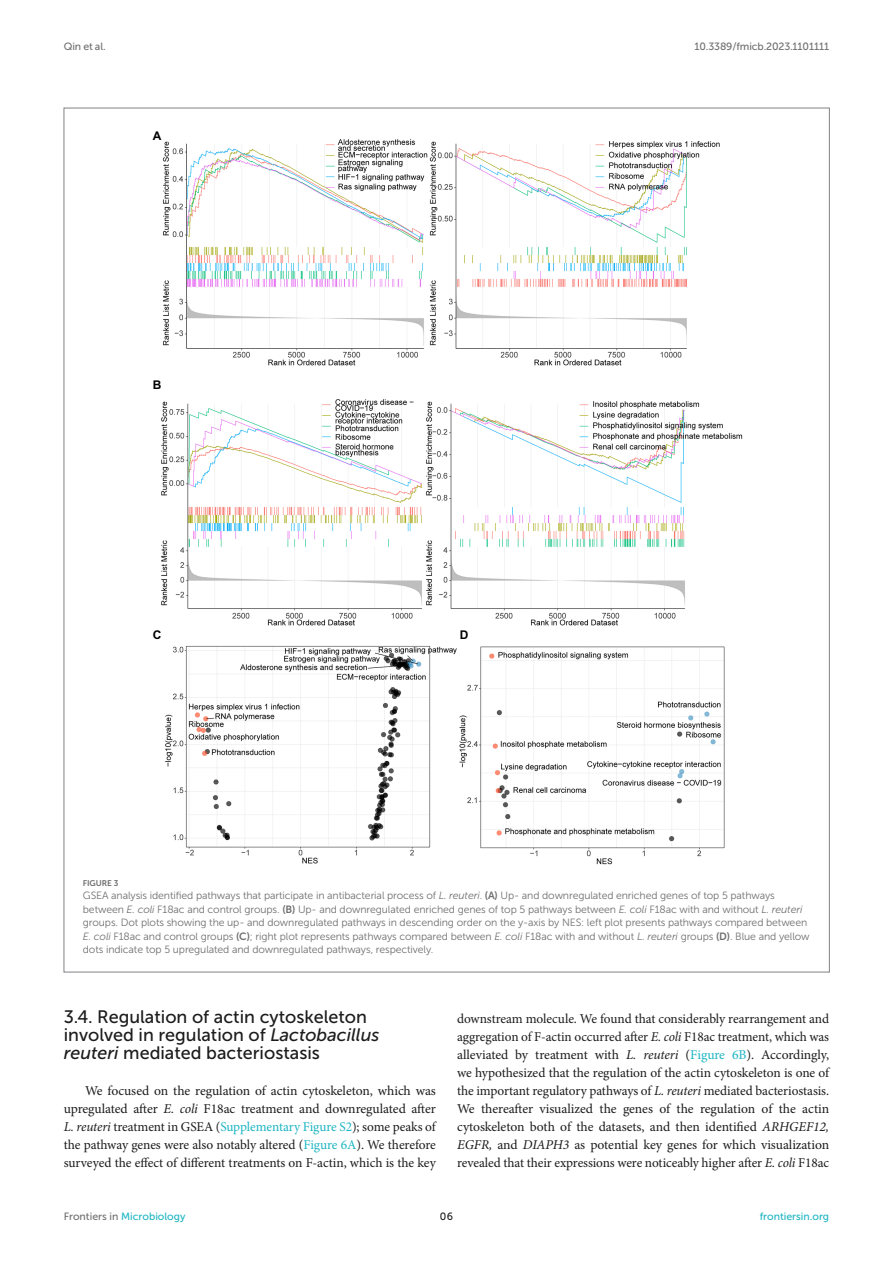
<style>
.page{position:relative;width:893px;height:1263px;background:#fff}
.page>*{position:absolute;margin:0;border:0;box-sizing:border-box;transform-origin:0 0}
.HEAD_2{font:18px/18px "Museo Sans 500";color:#1b1c1b}
.TEXT_FLUSH{font:13.5px/18px "Minion Pro";letter-spacing:-.005em;color:#1b1c1b;text-align:justify}
.t1{font:700 12px "Arial";color:#000}
.FIG_LEG{font:10.5px/13.5px "Museo Sans 300";letter-spacing:-.01em;color:#706f70}
.t2{font:10.5px "Museo Sans 500";color:#1db5c3}
.t3{font:10.5px "Museo Sans 500";letter-spacing:-.015em;color:#706f70}
.t4{font:10.5px "Museo Sans 500";color:#1b1c1b}
.FIG_HD{font:8.25px "Museo Sans 700";letter-spacing:-.01em;color:#706f70}
.s1{font-style:italic}
.s2{font-family:"Museo Sans 700"}
.s3{color:#1db5c3}
.s4{color:#706f70}
</style>
<div class="page">
<img style="left:161px;top:139px;width:582px;height:726px">
<p class="t3" style="left:64px;top:41px;width:43px">Qin et al.</p>
<p class="t3" style="left:695px;top:41px;width:136px">10.3389/fmicb.2023.1101111</p>
<p class="t1" style="left:153px;top:127px;width:10px">A</p>
<p class="t1" style="left:153px;top:377px;width:10px">B</p>
<p class="t1" style="left:153px;top:627px;width:10px">C</p>
<p class="t1" style="left:460px;top:627px;width:10px">D</p>
<p class="FIG_HD" style="left:83px;top:878px;width:37px">FIGURE 3</p>
<p class="FIG_LEG" style="left:83px;top:889px;width:728px">GSEA analysis identified pathways that participate in antibacterial process of <span class="s1">L. reuteri</span>. <span class="s2">(A)</span> Up- and downregulated enriched genes of top 5 pathways between <span class="s1">E. coli</span> F18ac and control groups. <span class="s2">(B)</span> Up- and downregulated enriched genes of top 5 pathways between <span class="s1">E. coli</span> F18ac with and without <span class="s1">L. reuteri </span>groups. Dot plots showing the up- and downregulated pathways in descending order on the y-axis by NES: left plot presents pathways compared between <span class="s1">E. coli</span> F18ac and control groups <span class="s2">(C)</span>; right plot represents pathways compared between <span class="s1">E. coli</span> F18ac with and without <span class="s1">L. reuteri</span> groups <span class="s2">(D)</span>. Blue and yellow dots indicate top 5 upregulated and downregulated pathways, respectively.</p>
<p class="HEAD_2" style="left:64px;top:1008px;width:317px">3.4. Regulation of actin cytoskeleton involved in regulation of <span class="s1">Lactobacillus reuteri</span> mediated bacteriostasis</p>
<p class="TEXT_FLUSH" style="left:64px;top:1082px;width:374px;text-indent:21px">We focused on the regulation of actin cytoskeleton, which was upregulated after <span class="s1">E. coli</span> F18ac treatment and downregulated after <span class="s1">L. reuteri</span> treatment in GSEA (<span class="s3">Supplementary Figure S2</span>); some peaks of the pathway genes were also notably altered (<span class="s3">Figure 6A</span>). We therefore surveyed the effect of different treatments on F-actin, which is the key</p>
<p class="TEXT_FLUSH" style="left:457px;top:1010px;width:374px">downstream molecule. We found that considerably rearrangement and aggregation of F-actin occurred after <span class="s1">E. coli</span> F18ac treatment, which was alleviated by treatment with <span class="s1">L. reuteri</span> (<span class="s3">Figure 6B</span>). Accordingly, we hypothesized that the regulation of the actin cytoskeleton is one of the important regulatory pathways of <span class="s1">L. reuteri</span> mediated bacteriostasis.<br>We thereafter visualized the genes of the regulation of the actin cytoskeleton both of the datasets, and then identified <span class="s1">ARHGEF12, EGFR,</span> and <span class="s1">DIAPH3</span> as potential key genes for which visualization revealed that their expressions were noticeably higher after <span class="s1">E. coli</span> F18ac</p>
<p class="t2" style="left:64px;top:1211px;width:123px"><span class="s4">Frontiers in</span> Microbiology</p>
<p class="t4" style="left:440px;top:1211px;width:15px">06</p>
<p class="t2" style="left:760px;top:1211px;width:71px">frontiersin.org</p>
</div>
